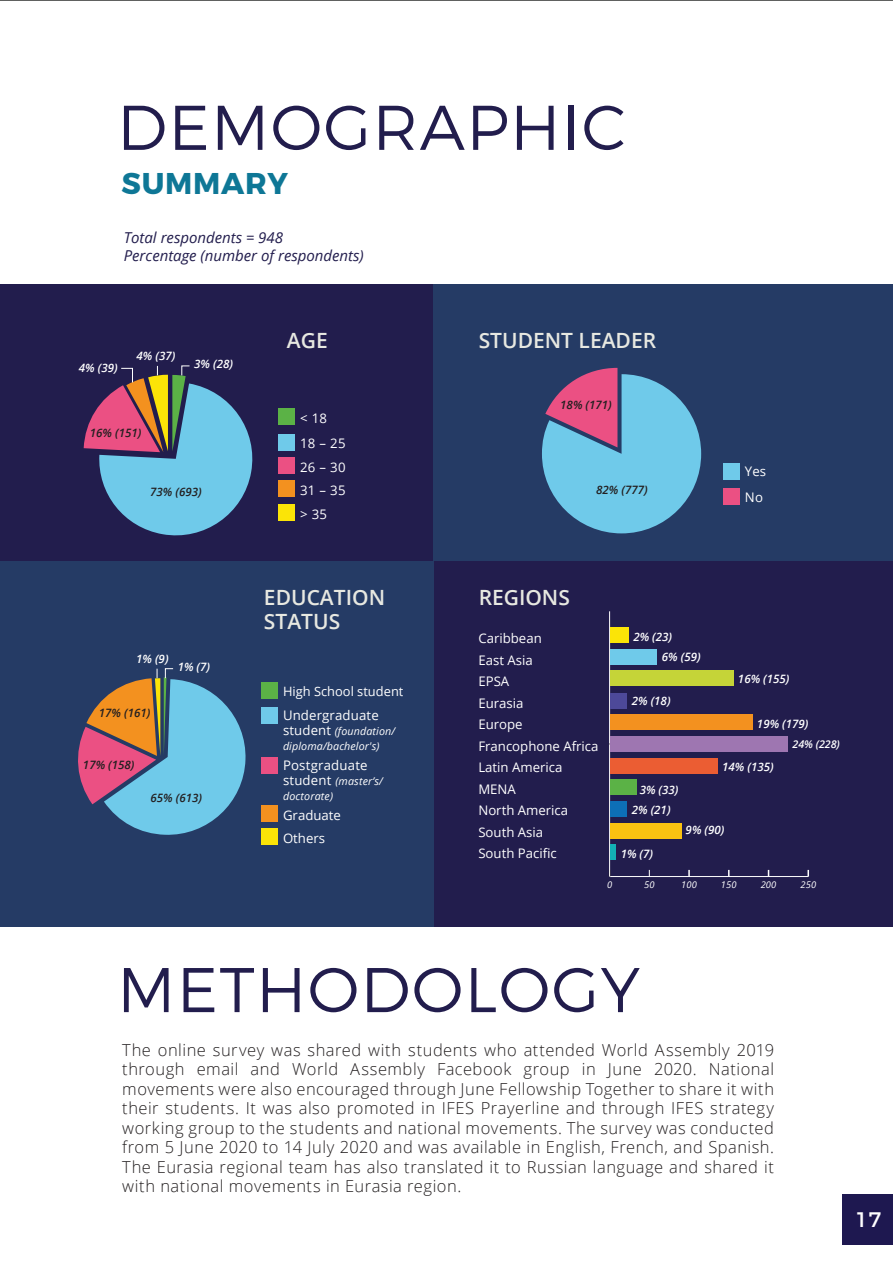
<style>
.page{position:relative;width:893px;height:1263px;background:#fff}
.page>*{position:absolute;margin:0;border:0;box-sizing:border-box;transform-origin:0 0}
.t1{font:300 63px "Montserrat";letter-spacing:.025em;color:#221d4d}
.t2{font:700 30px "Montserrat";letter-spacing:.025em;color:#0e7796}
.t3{font:600 21px/24px "Open Sans";color:#e7e8e1}
.t4{font:21px "Montserrat";color:#fff}
.t5{font:300 16.5px/19.5px "Open Sans";letter-spacing:.03em;color:#231f20;text-align:justify}
.t6{font:italic 15px/18px "Open Sans";color:#221d4d}
.t7{font:13.2px/21.5px "Open Sans";color:#fff}
.t8{font:12.9px "Open Sans";color:#fff}
.t9{font:italic 600 11.55px/19.8px "Open Sans";color:#fff}
.t10{font:italic 600 11.55px "Open Sans";color:#231f20}
.t11{font:italic 10.8px/14.9px "Open Sans";letter-spacing:.01em;color:#fff}
.t12{font:italic 600 10.8px "Open Sans";color:#fff}
.t13{font:italic 9.3px "Open Sans";letter-spacing:.015em;color:#fff}
.s1{font-style:normal;font-size:13.2px}
</style>
<div class="page">
<div style="left:842px;top:1194px;width:51px;height:51px;background:#1e1850"></div>
<div style="left:0;top:284px;width:893px;height:643px;background:#221d4d"></div>
<div style="left:0;top:561px;width:434px;height:366px;background:#253b65"></div>
<div style="left:434px;top:284px;width:459px;height:277px;background:#253b65"></div>
<div style="left:278px;top:409px;width:16px;height:16px;background:#5bb246"></div>
<div style="left:278px;top:434px;width:16px;height:16px;background:#6fcaea"></div>
<div style="left:278px;top:457px;width:16px;height:16px;background:#eb5083"></div>
<div style="left:278px;top:481px;width:16px;height:16px;background:#f3911f"></div>
<div style="left:278px;top:504px;width:16px;height:16px;background:#fbe407"></div>
<svg style="left:84px;top:365px;width:169px;height:171px"></svg>
<div style="left:261px;top:682px;width:16px;height:16px;background:#5bb246"></div>
<div style="left:261px;top:707px;width:16px;height:16px;background:#6fcaea"></div>
<div style="left:261px;top:757px;width:16px;height:16px;background:#eb5083"></div>
<div style="left:261px;top:805px;width:16px;height:16px;background:#f3911f"></div>
<div style="left:261px;top:829px;width:16px;height:16px;background:#fbe407"></div>
<svg style="left:78px;top:668px;width:168px;height:167px"></svg>
<hr style="left:610px;top:876px;width:198px;height:1px;background:#fff">
<svg style="left:688px;top:870px;width:2px;height:6px"></svg>
<svg style="left:807px;top:870px;width:2px;height:6px"></svg>
<hr style="left:609px;top:611px;width:1px;height:265px;background:#fff">
<div style="left:610px;top:736px;width:178px;height:15px;background:#9e76b1"></div>
<div style="left:610px;top:845px;width:6px;height:15px;background:#13b0b4"></div>
<div style="left:610px;top:823px;width:71px;height:15px;background:#fac211"></div>
<div style="left:610px;top:801px;width:17px;height:16px;background:#0d6fb7"></div>
<div style="left:610px;top:780px;width:26px;height:15px;background:#5bb246"></div>
<div style="left:610px;top:758px;width:107px;height:15px;background:#eb5d33"></div>
<div style="left:610px;top:715px;width:142px;height:15px;background:#f3911f"></div>
<div style="left:610px;top:693px;width:17px;height:15px;background:#4d4999"></div>
<div style="left:610px;top:671px;width:123px;height:15px;background:#c5d438"></div>
<div style="left:610px;top:649px;width:47px;height:16px;background:#6fcaea"></div>
<div style="left:610px;top:628px;width:18px;height:15px;background:#fbe407"></div>
<div style="left:723px;top:463px;width:16px;height:16px;background:#6fcaea"></div>
<div style="left:723px;top:489px;width:16px;height:16px;background:#eb5083"></div>
<svg style="left:542px;top:368px;width:159px;height:165px"></svg>
<hr style="left:892px;top:0;width:1px;height:1263px;background:#606160">
<hr style="left:0;top:0;width:893px;height:1px;background:#606160">
<h1 class="t1" style="left:117px;top:89px;width:510px">DEMOGRAPHIC</h1>
<h2 class="t2" style="left:122px;top:165px;width:168px">SUMMARY</h2>
<p class="t6" style="left:124px;top:229px;width:242px">Total respondents = 948<br>Percentage (number of respondents)</p>
<p class="t9" style="left:79px;top:358px;width:40px">4% (39)</p>
<p class="t9" style="left:137px;top:346px;width:40px">4% (37)</p>
<p class="t9" style="left:194px;top:354px;width:40px">3% (28)</p>
<p class="t10" style="left:90px;top:425px;width:53px">16% (151)</p>
<p class="t10" style="left:150px;top:484px;width:53px">73% (693)</p>
<p class="t9" style="left:136px;top:648px;width:34px">1% (9)</p>
<p class="t9" style="left:178px;top:657px;width:34px">1% (7)</p>
<p class="t10" style="left:99px;top:704px;width:53px">17% (161)</p>
<p class="t10" style="left:83px;top:757px;width:53px">17% (158)</p>
<p class="t10" style="left:150px;top:790px;width:53px">65% (613)</p>
<p class="t3" style="left:287px;top:328px;width:42px">AGE</p>
<p class="t7" style="left:300px;top:406px;width:47px;line-height:25px">&lt; 18<br>18 – 25</p>
<p class="t7" style="left:300px;top:455px;width:47px;line-height:23.4px;text-align:justify">26 – 30<br>31 – 35 &gt; 35</p>
<p class="t3" style="left:264px;top:585px;width:123px">EDUCATION<br>STATUS</p>
<p class="t8" style="left:283px;top:683px;width:122px">High School student</p>
<p class="t7" style="left:283px;top:704px;width:97px">Undergraduate</p>
<p class="t11" style="left:283px;top:723px;width:114px"><span class="s1">student</span> (foundation/ diploma/bachelor's)</p>
<p class="t7" style="left:283px;top:754px;width:86px">Postgraduate</p>
<p class="t11" style="left:283px;top:773px;width:102px"><span class="s1">student</span> (master’s/ doctorate)</p>
<p class="t7" style="left:283px;top:803px;width:59px;line-height:23.4px">Graduate<br>Others</p>
<p class="t3" style="left:479px;top:328px;width:179px">STUDENT LEADER</p>
<p class="t10" style="left:560px;top:397px;width:53px">18% (171)</p>
<p class="t10" style="left:596px;top:482px;width:53px">82% (777)</p>
<p class="t3" style="left:479px;top:585px;width:93px">REGIONS</p>
<p class="t7" style="left:745px;top:458px;width:23px;line-height:25.3px">Yes<br>No</p>
<p class="t7" style="left:478px;top:628px;width:122px">Caribbean<br>East Asia<br>EPSA<br>Eurasia<br>Europe<br>Francophone Africa<br>Latin America<br>MENA<br>North America<br>South Asia<br>South Pacific</p>
<p class="t9" style="left:662px;top:626px;width:40px;text-indent:-29px">2% (23)<br>6% (59)</p>
<p class="t9" style="left:632px;top:690px;width:40px">2% (18)</p>
<p class="t9" style="left:632px;top:779px;width:48px;line-height:20.5px;text-indent:8px">3% (33)<br>2% (21)</p>
<p class="t9" style="left:738px;top:668px;width:53px">16% (155)</p>
<p class="t9" style="left:757px;top:713px;width:53px">19% (179)</p>
<p class="t9" style="left:722px;top:756px;width:53px">14% (135)</p>
<p class="t12" style="left:792px;top:737px;width:49px">24% (228)</p>
<p class="t9" style="left:621px;top:843px;width:34px">1% (7)</p>
<p class="t9" style="left:686px;top:820px;width:40px">9% (90)</p>
<p class="t13" style="left:607px;top:878px;width:7px">0</p>
<p class="t13" style="left:644px;top:878px;width:12px">50</p>
<p class="t13" style="left:681px;top:878px;width:17px">100</p>
<p class="t13" style="left:721px;top:878px;width:17px">150</p>
<p class="t13" style="left:761px;top:878px;width:17px">200</p>
<p class="t13" style="left:800px;top:878px;width:17px">250</p>
<h1 class="t1" style="left:117px;top:951px;width:524px">METHODOLOGY</h1>
<p class="t5" style="left:122px;top:1039px;width:653px">The online survey was shared with students who attended World Assembly 2019 through email and World Assembly Facebook group in June 2020. National movements were also encouraged through June Fellowship Together to share it with their students. It was also promoted in IFES Prayerline and through IFES strategy working group to the students and national movements. The survey was conducted from 5 June 2020 to 14 July 2020 and was available in English, French, and Spanish.<br>The Eurasia regional team has also translated it to Russian language and shared it with national movements in Eurasia region.</p>
<p class="t4" style="left:855px;top:1206px;width:28px">17</p>
</div>
